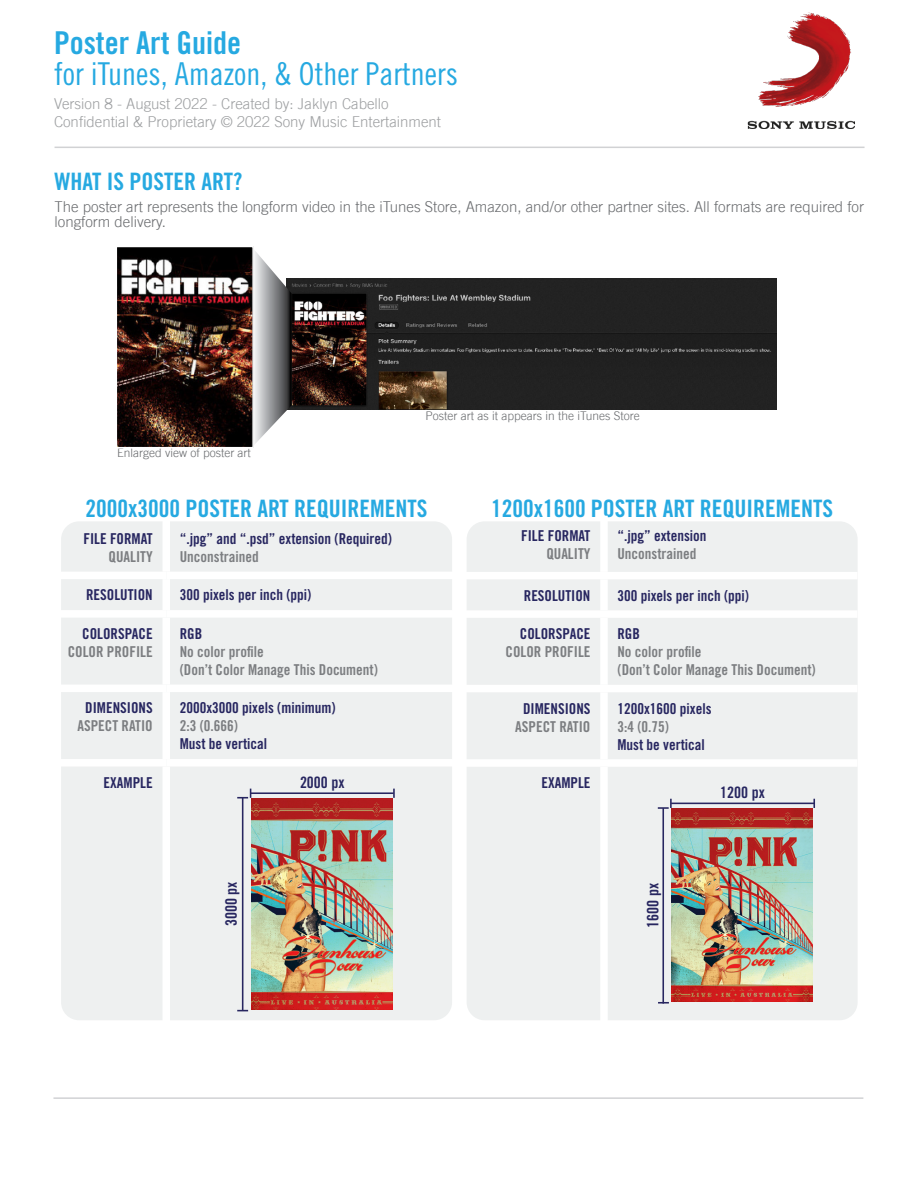
<style>
.page{position:relative;width:918px;height:1188px;background:#fff}
.page>*{position:absolute;margin:0;border:0;box-sizing:border-box;transform-origin:0 0}
.t1{font:31.5px "Trade Gothic Cond Eighteen";color:#26a9e1}
.t2{font:31.5px "Trade Gothic Bold Cond Twenty";color:#26a9e1}
.t3{font:24px "Trade Gothic Bold Cond Twenty";color:#26a9e1}
.t4{font:15.75px "Trade Gothic Bold Cond Twenty";color:#272660}
.t5{font:15px/18px "Trade Gothic Bold Cond Twenty";color:#272660}
.t6{font:15px/18px "Trade Gothic Bold Cond Twenty";color:#7c7e81;text-align:center}
.t7{font:300 15px/15px "Trade Gothic LT";color:#6a6c6f}
.t8{font:300 15px/18px "Trade Gothic LT";color:#9d9fa1}
.t9{font:300 12px "Trade Gothic LT";color:#6a6c6f}
.s1{color:#7c7e81}
.s2{color:#272660}
</style>
<div class="page">
<div style="left:61px;top:521px;width:391px;height:499px;background:#eef0f0;border-radius:18px"></div>
<div style="left:467px;top:521px;width:391px;height:499px;background:#eef0f0;border-radius:18px"></div>
<hr style="left:55px;top:147px;width:810px;height:1px;background:#d1d2d4">
<img style="left:747px;top:12px;width:108px;height:117px">
<hr style="left:53px;top:1097px;width:810px;height:2px;background:#d1d2d4">
<div style="left:163px;top:519px;width:7px;height:53px;background:#fff"></div>
<div style="left:54px;top:572px;width:112px;height:7px;background:#fff"></div>
<div style="left:166px;top:572px;width:288px;height:7px;background:#fff"></div>
<div style="left:163px;top:579px;width:7px;height:31px;background:#fff"></div>
<div style="left:54px;top:610px;width:112px;height:8px;background:#fff"></div>
<div style="left:166px;top:610px;width:288px;height:8px;background:#fff"></div>
<div style="left:163px;top:618px;width:7px;height:67px;background:#fff"></div>
<div style="left:54px;top:685px;width:112px;height:7px;background:#fff"></div>
<div style="left:166px;top:685px;width:288px;height:7px;background:#fff"></div>
<div style="left:163px;top:692px;width:7px;height:67px;background:#fff"></div>
<div style="left:54px;top:759px;width:112px;height:8px;background:#fff"></div>
<div style="left:166px;top:759px;width:288px;height:8px;background:#fff"></div>
<div style="left:163px;top:767px;width:7px;height:268px;background:#fff"></div>
<img style="left:252px;top:798px;width:141px;height:212px">
<hr style="left:251px;top:792px;width:143px;height:2px;background:#272660">
<svg style="left:393px;top:789px;width:2px;height:9px"></svg>
<hr style="left:242px;top:798px;width:1px;height:213px;background:#272660">
<svg style="left:237px;top:789px;width:14px;height:10px"></svg>
<img style="left:292px;top:278px;width:484px;height:132px">
<svg style="left:254px;top:251px;width:38px;height:193px"></svg>
<img style="left:119px;top:249px;width:132px;height:196px">
<div style="left:116px;top:246px;width:138px;height:202px;border:2px solid #fff"></div>
<div style="left:600px;top:516px;width:8px;height:56px;background:#fff"></div>
<div style="left:461px;top:572px;width:143px;height:7px;background:#fff"></div>
<div style="left:604px;top:572px;width:253px;height:7px;background:#fff"></div>
<div style="left:600px;top:579px;width:8px;height:31px;background:#fff"></div>
<div style="left:461px;top:610px;width:143px;height:8px;background:#fff"></div>
<div style="left:604px;top:610px;width:253px;height:8px;background:#fff"></div>
<div style="left:600px;top:618px;width:8px;height:67px;background:#fff"></div>
<div style="left:461px;top:685px;width:143px;height:7px;background:#fff"></div>
<div style="left:604px;top:685px;width:253px;height:7px;background:#fff"></div>
<div style="left:600px;top:692px;width:8px;height:67px;background:#fff"></div>
<div style="left:461px;top:759px;width:143px;height:8px;background:#fff"></div>
<div style="left:604px;top:759px;width:253px;height:8px;background:#fff"></div>
<div style="left:600px;top:767px;width:8px;height:268px;background:#fff"></div>
<img style="left:672px;top:808px;width:141px;height:194px">
<hr style="left:671px;top:803px;width:143px;height:1px;background:#272660">
<svg style="left:813px;top:799px;width:2px;height:9px"></svg>
<hr style="left:662px;top:808px;width:2px;height:196px;background:#272660">
<svg style="left:658px;top:1002px;width:11px;height:2px"></svg>
<svg style="left:658px;top:799px;width:14px;height:10px"></svg>
<h1 class="t2" style="left:54px;top:24px;width:189px">Poster Art Guide</h1>
<h1 class="t1" style="left:54px;top:56px;width:406px">for iTunes, Amazon, &amp; Other Partners</h1>
<p class="t8" style="left:54px;top:94px;width:389px">Version 8 - August 2022 - Created by: Jaklyn Cabello<br>Confidential &amp; Proprietary © 2022 Sony Music Entertainment</p>
<p class="t3" style="left:55px;top:167px;width:189px">WHAT IS POSTER ART?</p>
<p class="t7" style="left:55px;top:199px;width:811px">The poster art represents the longform video in the iTunes Store, Amazon, and/or other partner sites. All formats are required for longform delivery.</p>
<p class="t9" style="left:117px;top:446px;width:135px">Enlarged view of poster art</p>
<p class="t9" style="left:426px;top:409px;width:216px">Poster art as it appears in the iTunes Store</p>
<p class="t3" style="left:86px;top:494px;width:344px">2000x3000 POSTER ART REQUIREMENTS</p>
<p class="t5" style="left:83px;top:529px;width:71px">FILE FORMAT</p>
<p class="t6" style="left:109px;top:547px;width:46px">QUALITY</p>
<p class="t5" style="left:180px;top:529px;width:214px">“.jpg” and “.psd” extension (Required)<br><span class="s1">Unconstrained</span></p>
<p class="t3" style="left:491px;top:494px;width:344px">1200x1600 POSTER ART REQUIREMENTS</p>
<p class="t5" style="left:521px;top:526px;width:71px">FILE FORMAT</p>
<p class="t6" style="left:546px;top:544px;width:46px">QUALITY</p>
<p class="t5" style="left:617px;top:526px;width:91px">“.jpg” extension<br><span class="s1">Unconstrained</span></p>
<p class="t5" style="left:86px;top:586px;width:68px">RESOLUTION</p>
<p class="t5" style="left:180px;top:586px;width:133px">300 pixels per inch (ppi)</p>
<p class="t5" style="left:82px;top:624px;width:72px">COLORSPACE</p>
<p class="t6" style="left:68px;top:642px;width:86px">COLOR PROFILE</p>
<p class="t5" style="left:180px;top:624px;width:24px">RGB</p>
<p class="t6" style="left:180px;top:642px;width:86px">No color profile</p>
<p class="t6" style="left:180px;top:660px;width:200px">(Don’t Color Manage This Document)</p>
<p class="t5" style="left:524px;top:586px;width:68px">RESOLUTION</p>
<p class="t5" style="left:617px;top:586px;width:133px">300 pixels per inch (ppi)</p>
<p class="t5" style="left:520px;top:625px;width:72px">COLORSPACE</p>
<p class="t6" style="left:506px;top:643px;width:86px">COLOR PROFILE</p>
<p class="t5" style="left:617px;top:625px;width:24px">RGB</p>
<p class="t6" style="left:617px;top:643px;width:86px">No color profile</p>
<p class="t6" style="left:617px;top:661px;width:200px">(Don’t Color Manage This Document)</p>
<p class="t6" style="left:78px;top:699px;width:77px"><span class="s2">DIMENSIONS<br></span>ASPECT RATIO</p>
<p class="t5" style="left:180px;top:698px;width:157px">2000x3000 pixels (minimum)</p>
<p class="t6" style="left:180px;top:716px;width:60px">2:3 (0.666)</p>
<p class="t5" style="left:180px;top:734px;width:89px">Must be vertical</p>
<p class="t6" style="left:515px;top:699px;width:77px"><span class="s2">DIMENSIONS<br></span>ASPECT RATIO</p>
<p class="t5" style="left:617px;top:699px;width:96px">1200x1600 pixels</p>
<p class="t6" style="left:617px;top:717px;width:53px">3:4 (0.75)</p>
<p class="t5" style="left:617px;top:735px;width:89px">Must be vertical</p>
<p class="t5" style="left:104px;top:773px;width:51px">EXAMPLE</p>
<p class="t4" style="left:300px;top:772px;width:46px">2000 px</p>
<p class="t5" style="left:541px;top:774px;width:51px">EXAMPLE</p>
<p class="t4" style="left:720px;top:783px;width:46px">1200 px</p>
<p class="t4" style="left:222px;top:926px;width:46px;rotate:-90deg">3000 px</p>
<p class="t4" style="left:643px;top:928px;width:46px;rotate:-90deg">1600 px</p>
</div>
